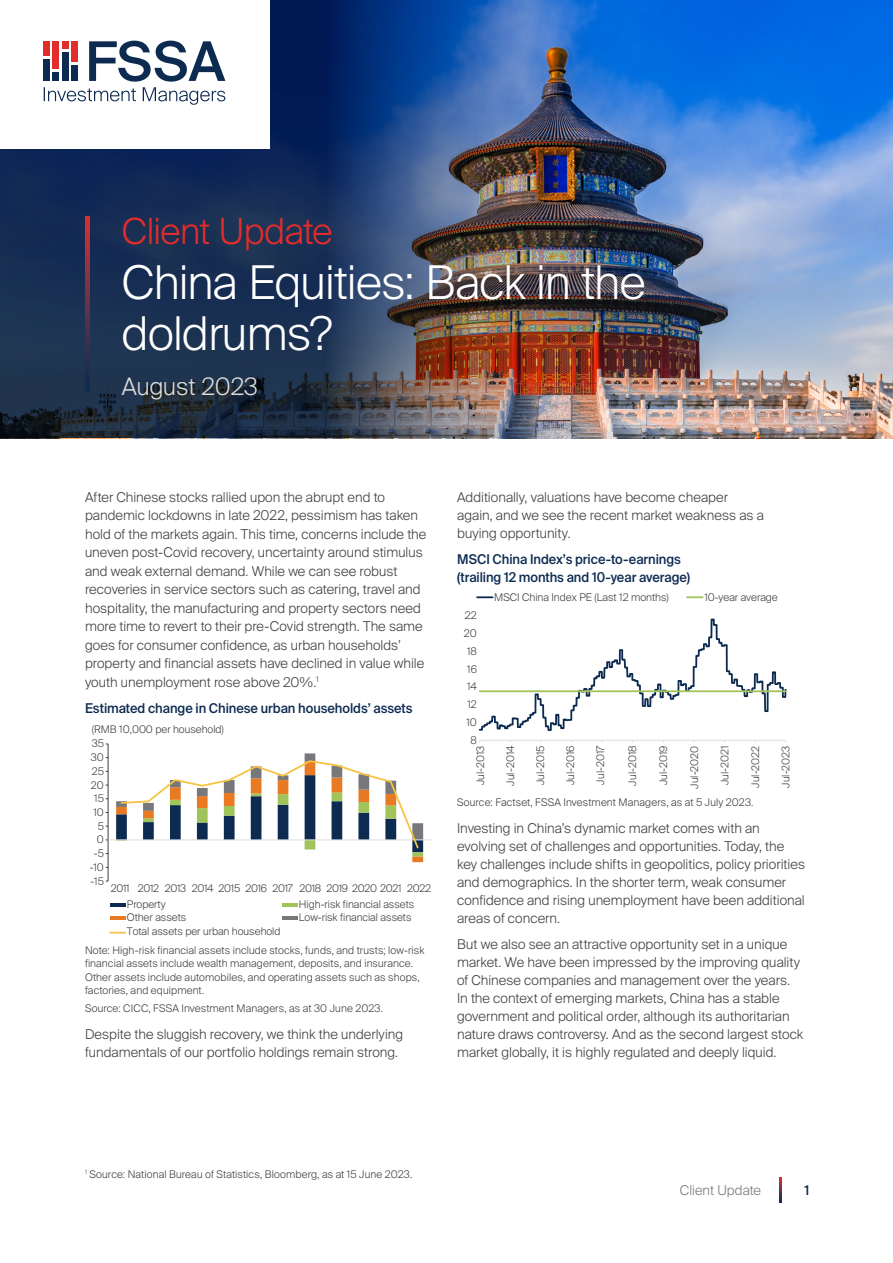
<style>
.page{position:relative;width:893px;height:1263px;background:#fff}
.page>*{position:absolute;margin:0;border:0;box-sizing:border-box;transform-origin:0 0}
.date{font:300 46.5px/51px "Suisse Intl";letter-spacing:-.015em;color:#fff}
.date-2{font:300 36px "Suisse Intl";letter-spacing:-.015em;color:#e32c2c}
.date-3{font:300 24px "Suisse Intl";letter-spacing:-.005em;color:#dcdddf}
.Body{font:300 13.5px/18px "Suisse Intl";letter-spacing:.005em;color:#3e3e3f}
.chart_title_1{font:500 13.5px/18px "Suisse Intl";letter-spacing:-.005em;color:#0d2b51;scale:.95 1}
.t1{font:300 13.5px "Suisse Intl";color:#76787b}
.chart_title_1-2{font:500 13.5px "Suisse Intl";letter-spacing:-.005em;color:#0d2b51}
.source{font:300 10.5px/13.5px "Suisse Intl";letter-spacing:.005em;color:#3e3e3f}
.source-2{font:300 10.5px/15.8px "Suisse Intl";letter-spacing:-.03em;color:#3e3e3f}
</style>
<div class="page">
<svg style="left:779px;top:1177px;width:2px;height:25px"></svg>
<img style="left:648px;top:0;width:245px;height:438px">
<img style="left:0;top:0;width:648px;height:438px">
<svg style="left:85px;top:216px;width:5px;height:176px"></svg>
<div style="left:0;top:0;width:269px;height:148px;background:#fff"></div>
<svg style="left:44px;top:41px;width:181px;height:64px"></svg>
<hr style="left:108px;top:744px;width:1px;height:137px;background:#3e3e3f">
<hr style="left:108px;top:840px;width:323px;height:1px;background:#dcdddf">
<svg style="left:116px;top:753px;width:307px;height:109px"></svg>
<hr style="left:110px;top:903px;width:15px;height:4px;background:#0d2b51">
<hr style="left:282px;top:903px;width:15px;height:4px;background:#a0c459">
<hr style="left:110px;top:916px;width:15px;height:4px;background:#e87a24">
<hr style="left:282px;top:916px;width:15px;height:4px;background:#76787b">
<svg style="left:110px;top:932px;width:15px;height:1px"></svg>
<hr style="left:480px;top:740px;width:306px;height:1px;background:#dcdddf">
<svg style="left:479px;top:618px;width:308px;height:113px"></svg>
<svg style="left:477px;top:596px;width:16px;height:2px"></svg>
<svg style="left:687px;top:596px;width:16px;height:2px"></svg>
<p class="date-2" style="left:122px;top:210px;width:212px">Client Update</p>
<p class="date" style="left:122px;top:258px;width:525px">China Equities: Back in the doldrums?</p>
<p class="date-3" style="left:122px;top:372px;width:137px">August 2023</p>
<p class="Body" style="left:85px;top:488px;width:343px;line-height:18.5px">After Chinese stocks rallied upon the abrupt end to pandemic lockdowns in late 2022, pessimism has taken hold of the markets again. This time, concerns include the uneven post-Covid recovery, uncertainty around stimulus and weak external demand. While we can see robust recoveries in service sectors such as catering, travel and hospitality, the manufacturing and property sectors need more time to revert to their pre-Covid strength. The same goes for consumer confidence, as urban households’ property and financial assets have declined in value while youth unemployment rose above 20%.<sup>1</sup></p>
<p class="chart_title_1" style="left:85px;top:700px;width:346px">Estimated change in Chinese urban households’ assets</p>
<p class="source" style="left:92px;top:722px;width:134px">(RMB 10,000 per household)</p>
<p class="source" style="left:92px;top:737px;width:14px">35</p>
<p class="source" style="left:91px;top:751px;width:14px">30</p>
<p class="source" style="left:92px;top:764px;width:14px">25</p>
<p class="source" style="left:91px;top:778px;width:14px">20</p>
<p class="source" style="left:94px;top:792px;width:11px">15</p>
<p class="source" style="left:94px;top:806px;width:12px">10</p>
<p class="source" style="left:98px;top:819px;width:8px">5</p>
<p class="source" style="left:97px;top:833px;width:8px">0</p>
<p class="source" style="left:94px;top:847px;width:12px">-5</p>
<p class="source" style="left:90px;top:860px;width:16px">-10</p>
<p class="source" style="left:90px;top:874px;width:15px">-15</p>
<p class="source-2" style="left:127px;top:881px;width:306px;text-indent:-16px">2011 2012 2013 2014 2015 2016 2017 2018 2019 2020 2021 2022<br>Property</p>
<p class="source" style="left:299px;top:898px;width:117px">High-risk financial assets</p>
<p class="source" style="left:127px;top:911px;width:61px">Other assets</p>
<p class="source" style="left:299px;top:911px;width:114px">Low-risk financial assets</p>
<p class="source" style="left:127px;top:924px;width:155px">Total assets per urban household</p>
<p class="source" style="left:85px;top:943px;width:341px">Note: High-risk financial assets include stocks, funds, and trusts; low-risk financial assets include wealth management, deposits, and insurance.<br>Other assets include automobiles, and operating assets such as shops, factories, and equipment.</p>
<p class="source" style="left:85px;top:1001px;width:299px">Source: CICC, FSSA Investment Managers, as at 30 June 2023.</p>
<p class="Body" style="left:85px;top:1025px;width:320px;line-height:18.5px">Despite the sluggish recovery, we think the underlying fundamentals of our portfolio holdings remain strong.</p>
<p class="Body" style="left:457px;top:488px;width:308px">Additionally, valuations have become cheaper again, and we see the recent market weakness as a buying opportunity.</p>
<p class="chart_title_1" style="left:457px;top:550px;width:247px">MSCI China Index’s price-to-earnings (trailing 12 months and 10-year average)</p>
<p class="source" style="left:465px;top:609px;width:13px">22</p>
<p class="source" style="left:464px;top:627px;width:14px">20</p>
<p class="source" style="left:467px;top:644px;width:11px">18</p>
<p class="source" style="left:467px;top:662px;width:11px">16</p>
<p class="source" style="left:467px;top:680px;width:11px">14</p>
<p class="source" style="left:467px;top:698px;width:11px">12</p>
<p class="source" style="left:466px;top:715px;width:12px">10</p>
<p class="source" style="left:494px;top:590px;width:176px">MSCI China Index PE (Last 12 months)</p>
<p class="source" style="left:704px;top:590px;width:75px">10-year average</p>
<p class="source" style="left:471px;top:733px;width:8px">8</p>
<p class="source" style="left:474px;top:785px;width:41px;rotate:-90deg">Jul-2013</p>
<p class="source" style="left:504px;top:786px;width:42px;rotate:-90deg">Jul-2014</p>
<p class="source" style="left:534px;top:785px;width:41px;rotate:-90deg">Jul-2015</p>
<p class="source" style="left:564px;top:785px;width:41px;rotate:-90deg">Jul-2016</p>
<p class="source" style="left:594px;top:784px;width:40px;rotate:-90deg">Jul-2017</p>
<p class="source" style="left:626px;top:785px;width:42px;rotate:-90deg">Jul-2018</p>
<p class="source" style="left:657px;top:785px;width:41px;rotate:-90deg">Jul-2019</p>
<p class="source" style="left:688px;top:789px;width:45px;rotate:-90deg">Jul-2020</p>
<p class="source" style="left:718px;top:785px;width:41px;rotate:-90deg">Jul-2021</p>
<p class="source" style="left:749px;top:788px;width:44px;rotate:-90deg">Jul-2022</p>
<p class="source" style="left:779px;top:788px;width:44px;rotate:-90deg">Jul-2023</p>
<p class="source" style="left:457px;top:796px;width:298px">Source: Factset, FSSA Investment Managers, as at 5 July 2023.</p>
<p class="Body" style="left:457px;top:819px;width:349px">Investing in China’s dynamic market comes with an evolving set of challenges and opportunities. Today, the key challenges include shifts in geopolitics, policy priorities and demographics. In the shorter term, weak consumer confidence and rising unemployment have been additional areas of concern.</p>
<p class="Body" style="left:457px;top:936px;width:348px">But we also see an attractive opportunity set in a unique market. We have been impressed by the improving quality of Chinese companies and management over the years.<br>In the context of emerging markets, China has a stable government and political order, although its authoritarian nature draws controversy. And as the second largest stock market globally, it is highly regulated and deeply liquid.</p>
<p class="source" style="left:85px;top:1167px;width:329px"><sup>1</sup> Source: National Bureau of Statistics, Bloomberg, as at 15 June 2023.</p>
<p class="t1" style="left:680px;top:1182px;width:83px">Client Update</p>
<p class="chart_title_1-2" style="left:804px;top:1182px;width:6px">1</p>
</div>
